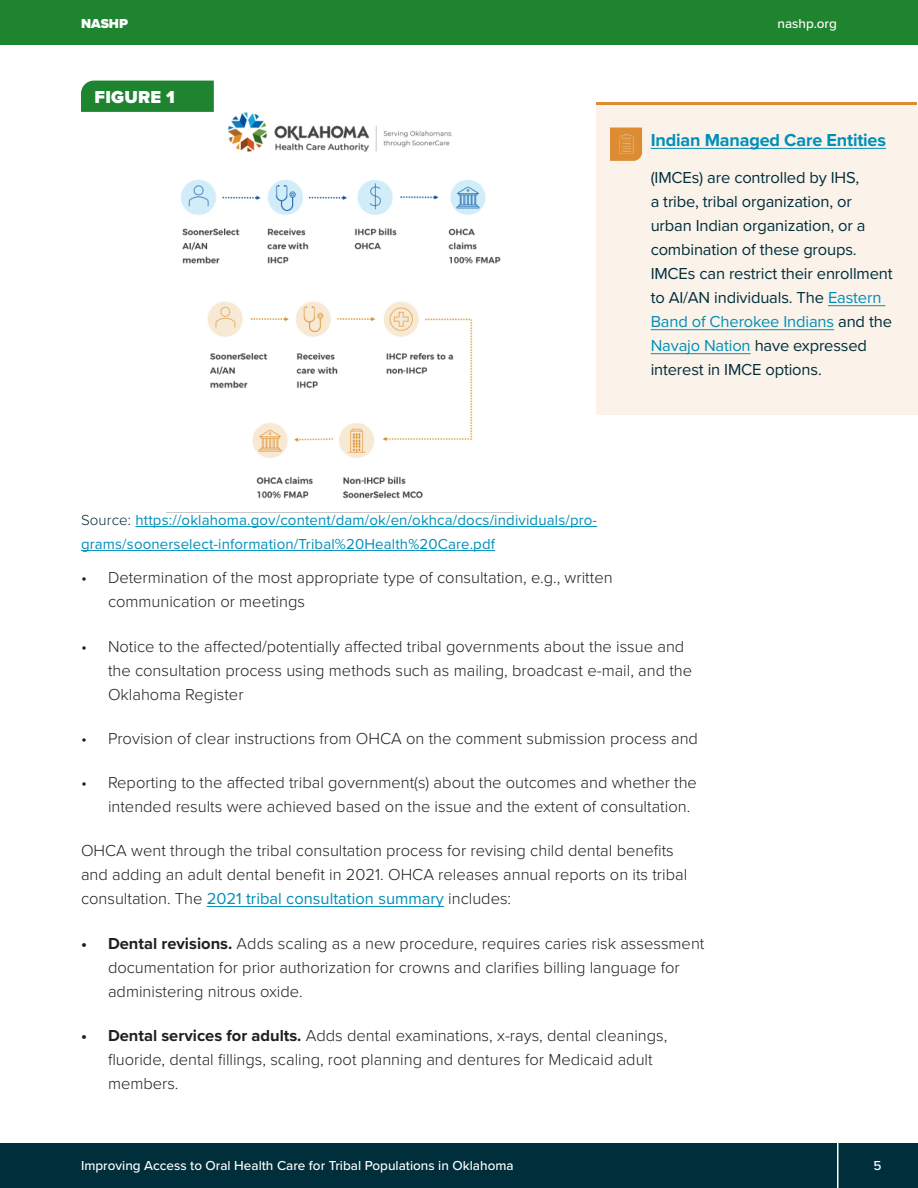
<style>
.page{position:relative;width:918px;height:1188px;background:#fff}
.page>*{position:absolute;margin:0;border:0;box-sizing:border-box;transform-origin:0 0}
.Sidebar_Heading{font:700 18px "Proxima Nova";letter-spacing:-.01em;color:#008fb9}
.t1{font:900 18px "Proxima Nova";letter-spacing:.01em;color:#fff}
.Headling_1{font:300 16.5px/24px "Proxima Nova";color:#231f20}
.Sidebar_Body{font:16.5px/24px "Proxima Nova";letter-spacing:-.01em;color:#002e3b}
.Heading_2{font:15px/24px "Proxima Nova";letter-spacing:.01em;color:#008fb9}
.t2{font:500 13.5px "Proxima Nova";color:#fff}
.t3{font:900 13.5px "Proxima Nova";color:#fff}
.s1{color:#008fb9}
.s2{font-weight:300;color:#002e3b}
.s3{font-weight:400;color:#008fb9}
.s4{font-weight:700}
</style>
<div class="page">
<div style="left:0;top:0;width:918px;height:45px;background:#1f842f"></div>
<div style="left:0;top:1143px;width:918px;height:45px;background:#002e3b"></div>
<hr style="left:837px;top:1141px;width:1px;height:47px;background:#fff">
<img style="left:166px;top:112px;width:348px;height:401px">
<div style="left:597px;top:105px;width:321px;height:309px;background:#fbf3ea"></div>
<hr style="left:597px;top:102px;width:320px;height:3px;background:#dc8c32">
<hr style="left:651px;top:148px;width:235px;height:1px;background:#008fb9">
<hr style="left:828px;top:305px;width:57px;height:1px;background:#008fb9">
<hr style="left:651px;top:329px;width:183px;height:1px;background:#008fb9">
<hr style="left:651px;top:353px;width:100px;height:1px;background:#008fb9">
<svg style="left:610px;top:128px;width:32px;height:33px"></svg>
<hr style="left:207px;top:906px;width:237px;height:1px;background:#008fb9">
<hr style="left:135px;top:526px;width:462px;height:1px;background:#008fb9">
<hr style="left:81px;top:550px;width:414px;height:1px;background:#008fb9">
<div style="left:81px;top:81px;width:133px;height:31px;background:#1f842f"></div>
<p class="t3" style="left:81px;top:13px;width:49px">NASHP</p>
<p class="t2" style="left:777px;top:13px;width:61px">nashp.org</p>
<p class="t1" style="left:94px;top:84px;width:82px">FIGURE 1</p>
<p class="Sidebar_Heading" style="left:651px;top:127px;width:237px">Indian Managed Care Entities</p>
<p class="Sidebar_Body" style="left:651px;top:165px;width:243px">(IMCEs) are controlled by IHS,<br>a tribe, tribal organization, or urban Indian organization, or a combination of these groups.<br>IMCEs can restrict their enrollment to AI/AN individuals. The <span class="s1">Eastern<br>Band of Cherokee Indians</span> and the<br><span class="s1">Navajo Nation</span> have expressed interest in IMCE options.</p>
<p class="Heading_2" style="left:81px;top:507px;width:518px"><span class="s2">Source:</span> https://oklahoma.gov/content/dam/ok/en/okhca/docs/individuals/pro&shy;grams/soonerselect-information/Tribal%20Health%20Care.pdf</p>
<p class="Headling_1" style="left:108px;top:565px;width:506px;text-indent:-27px">• Determination of the most appropriate type of consultation, e.g., written communication or meetings</p>
<p class="Headling_1" style="left:108px;top:633px;width:586px;text-indent:-27px">• Notice to the affected/potentially affected tribal governments about the issue and the consultation process using methods such as mailing, broadcast e-mail, and the<br>Oklahoma Register</p>
<p class="Headling_1" style="left:81px;top:725px;width:619px">• Provision of clear instructions from OHCA on the comment submission process and</p>
<p class="Headling_1" style="left:108px;top:770px;width:591px;text-indent:-27px">• Reporting to the affected tribal government(s) about the outcomes and whether the intended results were achieved based on the issue and the extent of consultation.</p>
<p class="Headling_1" style="left:81px;top:838px;width:608px">OHCA went through the tribal consultation process for revising child dental benefits and adding an adult dental benefit in 2021. OHCA releases annual reports on its tribal consultation. The <span class="s3">2021 tribal consultation summary</span> includes:</p>
<p class="Headling_1" style="left:108px;top:930px;width:598px;text-indent:-27px"><span class="s4">• Dental revisions.</span> Adds scaling as a new procedure, requires caries risk assessment documentation for prior authorization for crowns and clarifies billing language for administering nitrous oxide.</p>
<p class="Headling_1" style="left:108px;top:1022px;width:561px;text-indent:-27px"><span class="s4">• Dental services for adults.</span> Adds dental examinations, x-rays, dental cleanings, fluoride, dental fillings, scaling, root planning and dentures for Medicaid adult members.</p>
<p class="t2" style="left:81px;top:1155px;width:434px">Improving Access to Oral Health Care for Tribal Populations in Oklahoma</p>
<p class="t2" style="left:873px;top:1155px;width:10px">5</p>
</div>
